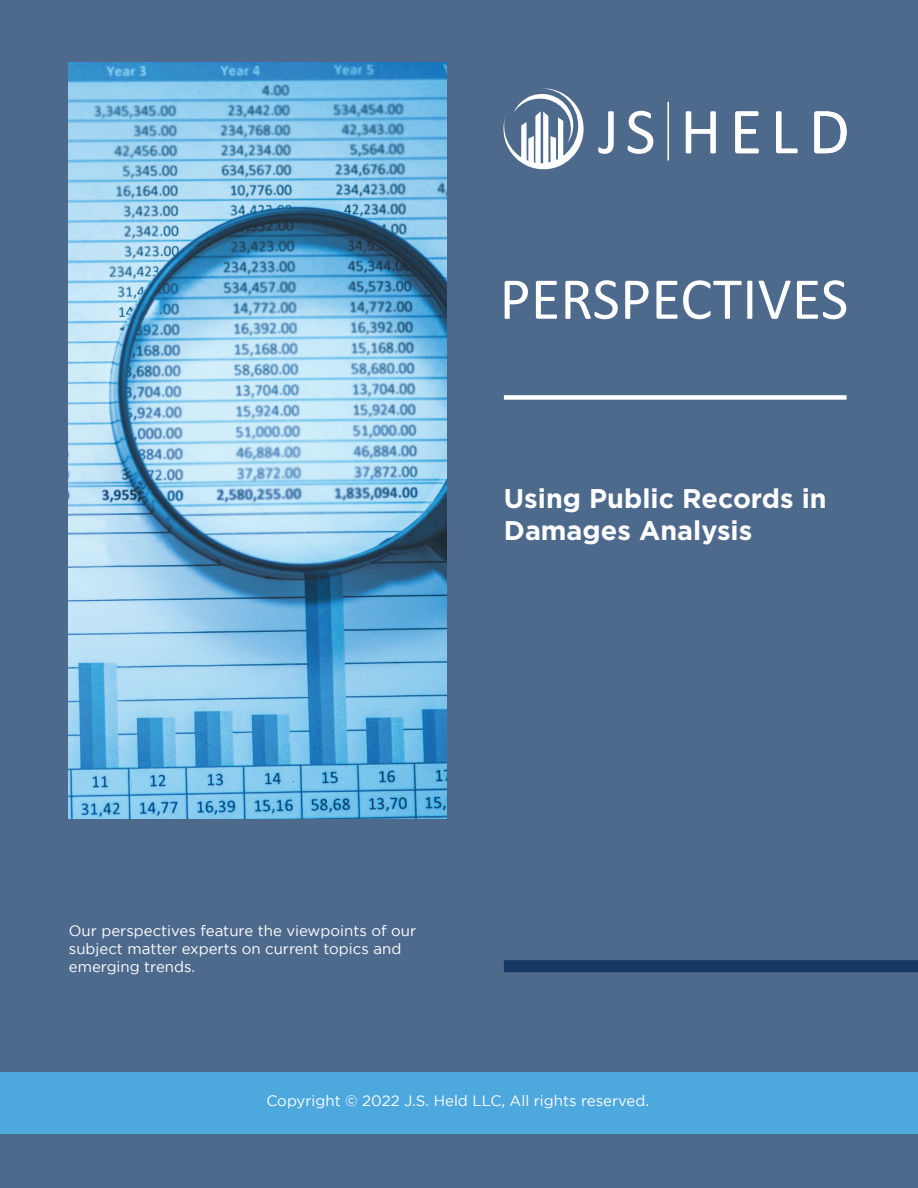
<style>
.page{position:relative;width:918px;height:1188px;background:#4d6a8d}
.page>*{position:absolute;margin:0;border:0;box-sizing:border-box;transform-origin:0 0}
.t1{font:60px "Calibri";letter-spacing:.005em;color:#fff}
.t2{font:700 27px/32.4px "Gotham";color:#fff}
.t3{font:15px/18px "Gotham";color:#fff}
</style>
<div class="page">
<div style="left:0;top:1072px;width:918px;height:62px;background:#4da8dd"></div>
<hr style="left:668px;top:102px;width:1px;height:58px;background:#fff">
<svg style="left:598px;top:111px;width:16px;height:43px"></svg>
<svg style="left:628px;top:111px;width:25px;height:43px"></svg>
<svg style="left:686px;top:111px;width:30px;height:42px"></svg>
<svg style="left:735px;top:111px;width:24px;height:42px"></svg>
<svg style="left:776px;top:111px;width:22px;height:42px"></svg>
<svg style="left:814px;top:111px;width:33px;height:42px"></svg>
<svg style="left:503px;top:88px;width:81px;height:81px"></svg>
<div style="left:504px;top:395px;width:343px;height:5px;background:#fff"></div>
<div style="left:504px;top:960px;width:414px;height:12px;background:#173863"></div>
<img style="left:69px;top:63px;width:377px;height:756px">
<h1 class="t1" style="left:500px;top:262px;width:350px">PERSPECTIVES</h1>
<p class="t2" style="left:504px;top:482px;width:324px">Using Public Records in<br>Damages Analysis</p>
<p class="t3" style="left:69px;top:921px;width:349px">Our perspectives feature the viewpoints of our subject matter experts on current topics and emerging trends.</p>
<p class="t3" style="left:266px;top:1091px;width:384px">Copyright © 2022 J.S. Held LLC, All rights reserved.</p>
</div>
